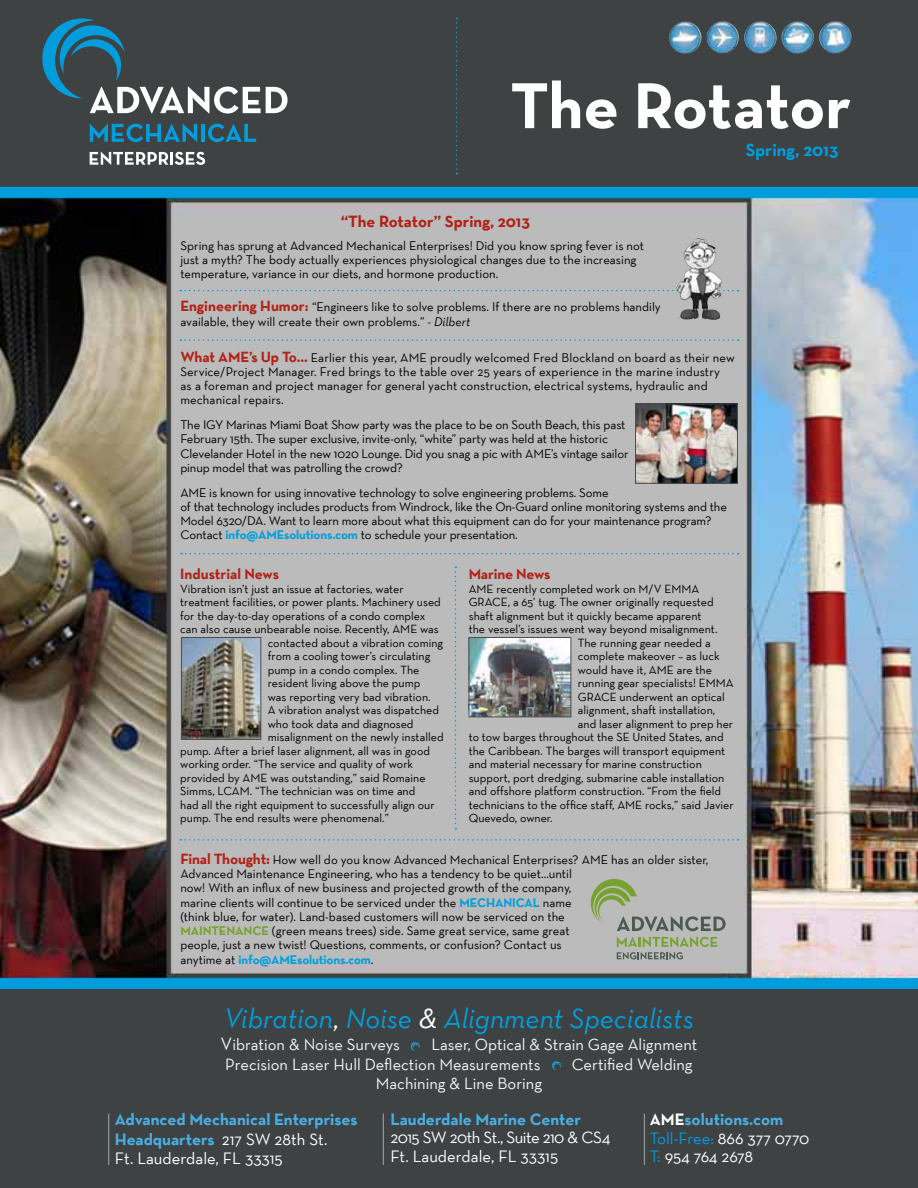
<style>
.page{position:relative;width:918px;height:1188px;background:#fff}
.page>*{position:absolute;margin:0;border:0;box-sizing:border-box;transform-origin:0 0}
.t1{font:700 66px "Neutra Text";letter-spacing:-.01em;color:#fff}
.t2{font:italic 28.5px "Neutra Text";color:#009ddc}
.t3{font:700 18px "Neutra Text";color:#009ddc}
.t4{font:16.8px/18.5px "Neutra Text";letter-spacing:-.005em;color:#fff}
.t5{font:700 16.8px/20.1px "Neutra Text";color:#49afe3}
.t6{font:16.5px/19.5px "Neutra Text";color:#f0f6fc}
.t7{font:700 16.5px "Neutra Text";color:#b12116}
.t8{font:700 15px "Neutra Text";letter-spacing:-.01em;color:#b12116}
.t9{font:12.75px/14.2px "Neutra Text";color:#000}
.t10{font:12px "Neutra Text";color:#000}
.s1{font-weight:700;font-size:15px;color:#b12116}
.s2{font-style:italic}
.s3{font-weight:700;color:#009ddc}
.s4{font-weight:700;color:#79a12e}
.s5{color:#fff}
.s6{font-size:18px}
.s7{font-weight:400;color:#fff}
.s8{font-weight:700}
.s9{font-weight:700;color:#49afe3}
.s10{color:#009ddc}
</style>
<div class="page">
<img style="left:0;top:197px;width:918px;height:781px">
<div style="left:0;top:0;width:918px;height:188px;background:#3e4243"></div>
<svg style="left:42px;top:18px;width:246px;height:96px"></svg>
<svg style="left:90px;top:124px;width:107px;height:18px"></svg>
<hr style="left:201px;top:124px;width:4px;height:18px;background:#009ddc">
<svg style="left:208px;top:124px;width:48px;height:18px"></svg>
<svg style="left:90px;top:152px;width:115px;height:13px"></svg>
<div style="left:0;top:988px;width:918px;height:200px;background:#3e4243"></div>
<svg style="left:456px;top:18px;width:2px;height:156px"></svg>
<img style="left:707px;top:21px;width:145px;height:33px">
<div style="left:0;top:978px;width:918px;height:11px;background:#009ddc"></div>
<div style="left:0;top:187px;width:918px;height:10px;background:#009ddc"></div>
<hr style="left:108px;top:1114px;width:1px;height:51px;background:#8b9890">
<hr style="left:644px;top:1114px;width:1px;height:51px;background:#8b9890">
<hr style="left:383px;top:1114px;width:1px;height:51px;background:#8b9890">
<svg style="left:411px;top:1042px;width:9px;height:9px"></svg>
<svg style="left:552px;top:1061px;width:9px;height:9px"></svg>
<svg style="left:180px;top:290px;width:559px;height:1px"></svg>
<svg style="left:180px;top:339px;width:559px;height:2px"></svg>
<svg style="left:181px;top:553px;width:558px;height:1px"></svg>
<svg style="left:180px;top:839px;width:559px;height:2px"></svg>
<img style="left:676px;top:239px;width:47px;height:81px">
<img style="left:183px;top:639px;width:76px;height:99px">
<div style="left:181px;top:637px;width:80px;height:103px;border:1px solid #4d4d4f"></div>
<svg style="left:455px;top:567px;width:1px;height:262px"></svg>
<img style="left:471px;top:639px;width:98px;height:76px">
<div style="left:469px;top:637px;width:102px;height:80px;border:1px solid #4d4d4f"></div>
<img style="left:637px;top:406px;width:99px;height:76px">
<div style="left:635px;top:404px;width:103px;height:80px;border:1px solid #4d4d4f"></div>
<svg style="left:591px;top:879px;width:135px;height:52px"></svg>
<svg style="left:617px;top:937px;width:100px;height:22px"></svg>
<h1 class="t1" style="left:510px;top:65px;width:343px">The Rotator</h1>
<h3 class="t3" style="left:746px;top:138px;width:94px">Spring, 2013</h3>
<p class="t7" style="left:341px;top:211px;width:191px">“The Rotator” Spring, 2013</p>
<p class="t9" style="left:180px;top:238px;width:465px">Spring has sprung at Advanced Mechanical Enterprises! Did you know spring fever is not just a myth? The body actually experiences physiological changes due to the increasing temperature, variance in our diets, and hormone production.</p>
<p class="t9" style="left:180px;top:300px;width:482px"><span class="s1">Engineering Humor:</span> “Engineers like to solve problems. If there are no problems handily available, they will create their own problems.” <span class="s2">- Dilbert</span></p>
<p class="t9" style="left:180px;top:350px;width:556px"><span class="s1">What AME’s Up To…</span> Earlier this year, AME proudly welcomed Fred Blockland on board as their new Service/Project Manager. Fred brings to the table over 25 years of experience in the marine industry<br>as a foreman and project manager for general yacht construction, electrical systems, hydraulic and mechanical repairs.</p>
<p class="t9" style="left:180px;top:418px;width:450px">The IGY Marinas Miami Boat Show party was the place to be on South Beach, this past February 15th. The super exclusive, invite-only, “white” party was held at the historic Clevelander Hotel in the new 1020 Lounge. Did you snag a pic with AME’s vintage sailor pinup model that was patrolling the crowd?</p>
<p class="t9" style="left:180px;top:485px;width:548px">AME is known for using innovative technology to solve engineering problems. Some<br>of that technology includes products from Windrock, like the On-Guard online monitoring systems and the Model 6320/DA. Want to learn more about what this equipment can do for your maintenance program?<br>Contact <span class="s3">info@AMEsolutions.com</span> to schedule your presentation.</p>
<p class="t8" style="left:469px;top:565px;width:83px">Marine News</p>
<p class="t10" style="left:469px;top:581px;width:232px">AME recently completed work on M/V EMMA</p>
<p class="t10" style="left:469px;top:595px;width:246px">GRACE, a 65’ tug. The owner originally requested</p>
<p class="t10" style="left:469px;top:608px;width:234px">shaft alignment but it quickly became apparent</p>
<p class="t10" style="left:469px;top:622px;width:250px">the vessel’s issues went way beyond misalignment.</p>
<p class="t10" style="left:578px;top:635px;width:134px">The running gear needed a</p>
<p class="t10" style="left:578px;top:649px;width:143px">complete makeover – as luck</p>
<p class="t10" style="left:578px;top:662px;width:136px">would have it, AME are the</p>
<p class="t10" style="left:578px;top:676px;width:158px">running gear specialists! EMMA</p>
<p class="t10" style="left:578px;top:689px;width:148px">GRACE underwent an optical</p>
<p class="t10" style="left:578px;top:703px;width:139px">alignment, shaft installation,</p>
<p class="t10" style="left:578px;top:716px;width:157px">and laser alignment to prep her</p>
<p class="t10" style="left:469px;top:730px;width:256px">to tow barges throughout the SE United States, and</p>
<p class="t10" style="left:469px;top:743px;width:258px">the Caribbean. The barges will transport equipment</p>
<p class="t10" style="left:469px;top:757px;width:235px">and material necessary for marine construction</p>
<p class="t10" style="left:469px;top:770px;width:257px">support, port dredging, submarine cable installation</p>
<p class="t10" style="left:469px;top:784px;width:254px">and offshore platform construction. “From the field</p>
<p class="t10" style="left:469px;top:797px;width:267px">technicians to the office staff, AME rocks,” said Javier</p>
<p class="t10" style="left:469px;top:811px;width:85px">Quevedo, owner.</p>
<p class="t8" style="left:180px;top:565px;width:100px">Industrial News</p>
<p class="t10" style="left:180px;top:581px;width:225px">Vibration isn’t just an issue at factories, water</p>
<p class="t10" style="left:180px;top:595px;width:262px">treatment facilities, or power plants. Machinery used</p>
<p class="t10" style="left:180px;top:608px;width:247px">for the day-to-day operations of a condo complex</p>
<p class="t10" style="left:180px;top:622px;width:260px">can also cause unbearable noise. Recently, AME was</p>
<p class="t10" style="left:268px;top:635px;width:177px">contacted about a vibration coming</p>
<p class="t10" style="left:268px;top:649px;width:164px">from a cooling tower’s circulating</p>
<p class="t10" style="left:268px;top:662px;width:153px">pump in a condo complex. The</p>
<p class="t10" style="left:268px;top:676px;width:154px">resident living above the pump</p>
<p class="t10" style="left:268px;top:689px;width:164px">was reporting very bad vibration.</p>
<p class="t10" style="left:268px;top:703px;width:173px">A vibration analyst was dispatched</p>
<p class="t10" style="left:268px;top:716px;width:147px">who took data and diagnosed</p>
<p class="t10" style="left:268px;top:730px;width:177px">misalignment on the newly installed</p>
<p class="t10" style="left:180px;top:743px;width:251px">pump. After a brief laser alignment, all was in good</p>
<p class="t10" style="left:180px;top:757px;width:234px">working order. “The service and quality of work</p>
<p class="t10" style="left:180px;top:770px;width:247px">provided by AME was outstanding,” said Romaine</p>
<p class="t10" style="left:180px;top:784px;width:237px">Simms, LCAM. “The technician was on time and</p>
<p class="t10" style="left:180px;top:797px;width:256px">had all the right equipment to successfully align our</p>
<p class="t10" style="left:180px;top:811px;width:210px">pump. The end results were phenomenal.”</p>
<p class="t9" style="left:180px;top:852px;width:530px"><span class="s1">Final Thought:</span> How well do you know Advanced Mechanical Enterprises? AME has an older sister, Advanced Maintenance Engineering, who has a tendency to be quiet…until<br>now! With an influx of new business and projected growth of the company,<br>marine clients will continue to be serviced under the <span class="s3">MECHANICAL</span> name<br>(think blue, for water). Land-based customers will now be serviced on the<br><span class="s4">MAINTENANCE</span> (green means trees) side. Same great service, same great<br>people, just a new twist! Questions, comments, or confusion? Contact us<br>anytime at <span class="s3">info@AMEsolutions.com</span>.</p>
<h2 class="t2" style="left:224px;top:1001px;width:472px">Vibration<span class="s5">,</span> Noise <span class="s5">&amp;</span> Alignment Specialists</h2>
<p class="t6" style="left:221px;top:1035px;width:181px"><span class="s6">V</span>ibration &amp; Noise Surveys</p>
<p class="t6" style="left:225px;top:1035px;width:474px;text-indent:206px">Laser, Optical &amp; Strain Gage Alignment<br>Precision Laser Hull Deflection Measurements</p>
<p class="t6" style="left:572px;top:1054px;width:122px">Certified Welding</p>
<h3 class="t5" style="left:115px;top:1109px;width:244px">Advanced Mechanical Enterprises<br>Headquarters <span class="s7">217 SW 28th St.</span></h3>
<h3 class="t4" style="left:115px;top:1148px;width:169px">Ft. Lauderdale, FL 33315</h3>
<p class="t6" style="left:376px;top:1074px;width:168px">Machining &amp; Line Boring</p>
<h3 class="t5" style="left:390px;top:1109px;width:192px">Lauderdale Marine Center</h3>
<h3 class="t4" style="left:390px;top:1128px;width:222px">2015 SW 20th St., Suite 210 &amp; CS4<br>Ft. Lauderdale, FL 33315</h3>
<h3 class="t4" style="left:650px;top:1110px;width:161px"><span class="s8">AME</span><span class="s9">solutions.com<br></span><span class="s10">Toll-Free:</span> 866 377 0770<br><span class="s10">T:</span> 954 764 2678</h3>
</div>
